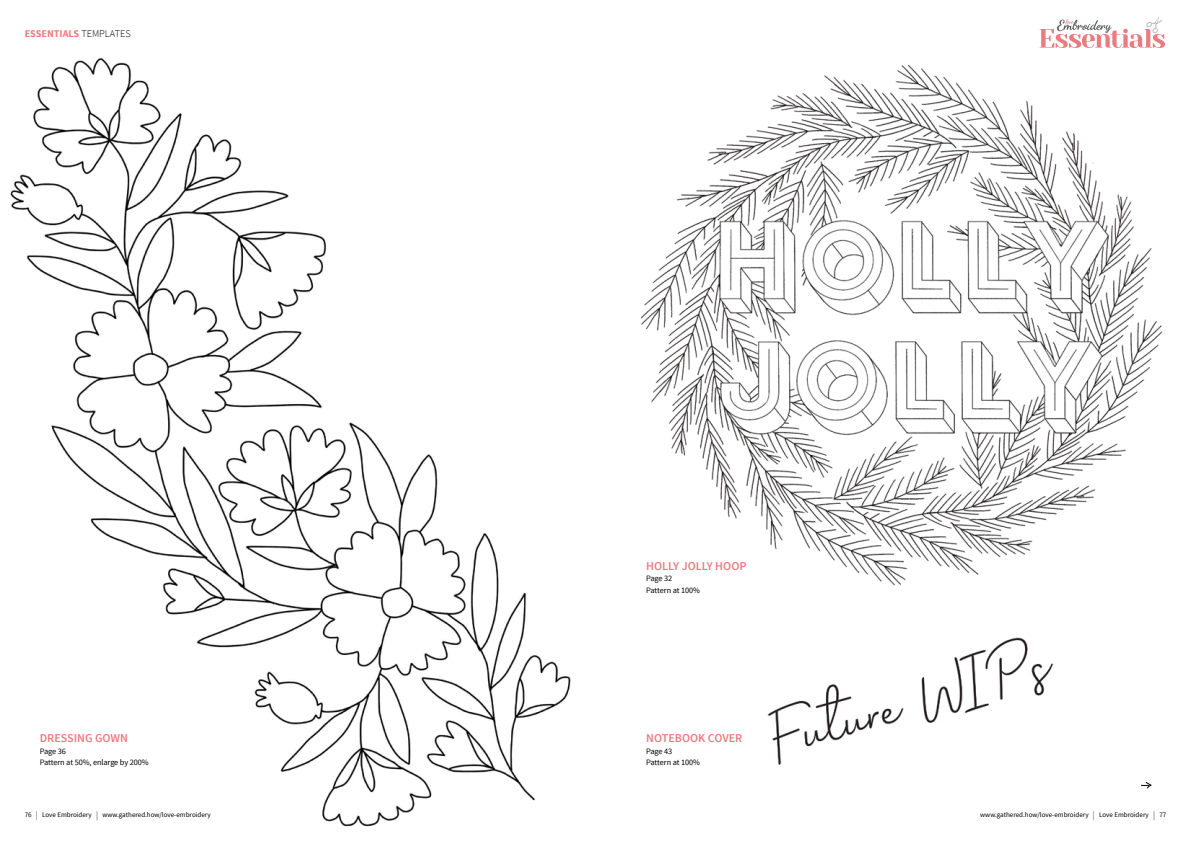
<style>
.page{position:relative;width:1191px;height:842px;background:#fff}
.page>*{position:absolute;margin:0;border:0;box-sizing:border-box;transform-origin:0 0}
.t1{font:600 12px "Source Sans Pro";color:#ea7b80}
.t2{font:700 10.2px "Source Sans Pro";color:#ea7b80}
.t3{font:8.2px/11.5px "Source Sans Pro";letter-spacing:-.01em;color:#000}
.t4{font:7px "Source Sans Pro";color:#000}
.s1{font-weight:300;color:#000}
.s2{font-weight:300;font-size:9px}
</style>
<div class="page">
<svg style="left:1039px;top:17px;width:126px;height:31px"></svg>
<img style="left:10px;top:57px;width:561px;height:770px">
<svg style="left:1141px;top:782px;width:10px;height:6px"></svg>
<img style="left:640px;top:64px;width:523px;height:522px">
<img style="left:767px;top:637px;width:287px;height:128px">
<h2 class="t2" style="left:25px;top:27px;width:108px">ESSENTIALS <span class="s1">TEMPLATES</span></h2>
<h1 class="t1" style="left:40px;top:730px;width:90px">DRESSING GOWN</h1>
<p class="t3" style="left:40px;top:745px;width:110px">Page 36<br>Pattern at 50%, enlarge by 200%</p>
<h1 class="t1" style="left:646px;top:558px;width:102px">HOLLY JOLLY HOOP</h1>
<p class="t3" style="left:646px;top:573px;width:55px">Page 32<br>Pattern at 100%</p>
<h1 class="t1" style="left:646px;top:730px;width:98px">NOTEBOOK COVER</h1>
<p class="t3" style="left:646px;top:745px;width:55px">Page 43<br>Pattern at 100%</p>
<p class="t4" style="left:25px;top:811px;width:187px">76 <span class="s2">|</span> Love Embroidery <span class="s2">|</span> www.gathered.how/love-embroidery</p>
<p class="t4" style="left:980px;top:811px;width:187px">www.gathered.how/love-embroidery <span class="s2">|</span> Love Embroidery <span class="s2">|</span> 77</p>
</div>
